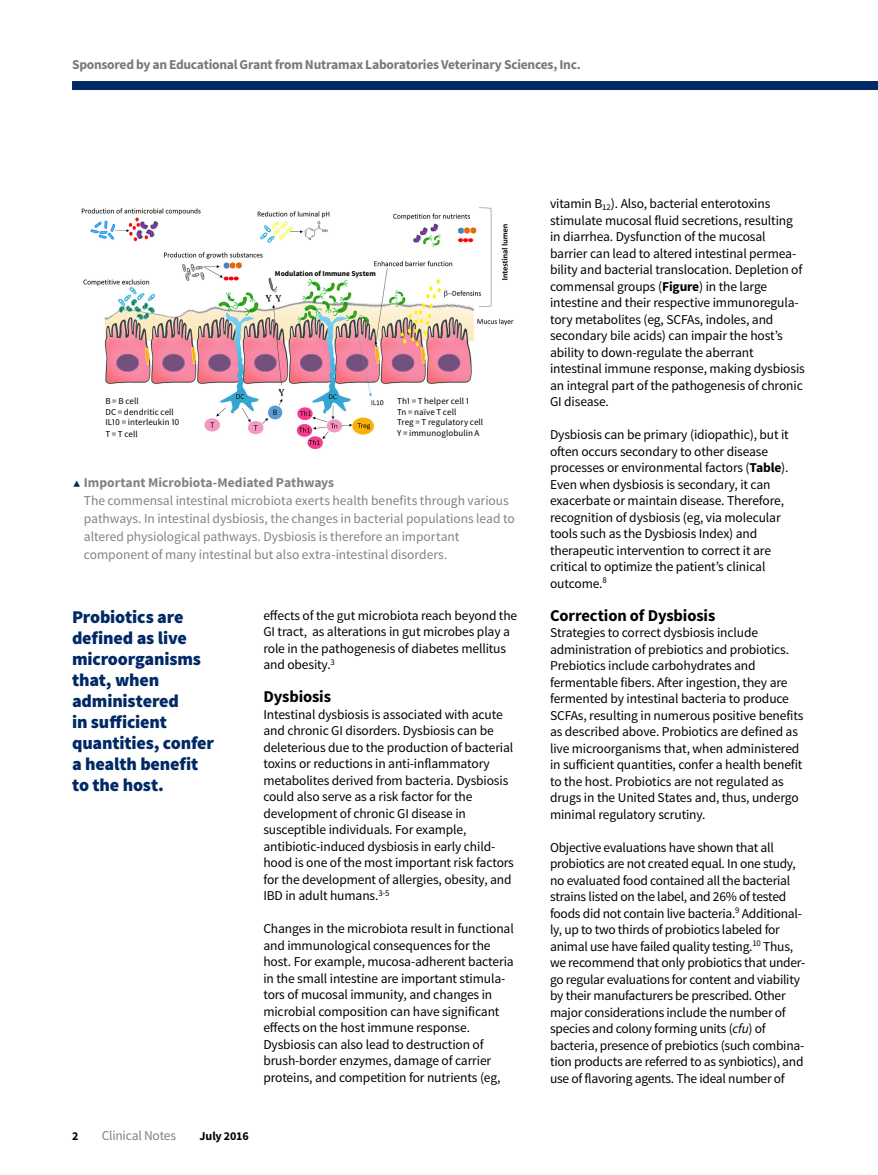
<style>
.page{position:relative;width:878px;height:1175px;background:#fff}
.page>*{position:absolute;margin:0;border:0;box-sizing:border-box;transform-origin:0 0}
.t1{font:900 18px/21px "Source Sans Pro";letter-spacing:-.01em;color:#002965}
.t2{font:700 16.5px "Source Sans Pro";letter-spacing:-.01em;color:#000}
.t3{font:13.5px/16.5px "Source Sans Pro";letter-spacing:-.01em;color:#000}
.t4{font:13.5px/18px "Source Sans Pro";letter-spacing:-.005em;color:#808285}
.t5{font:700 13.5px "Source Sans Pro";letter-spacing:-.02em;color:#77787b}
.t6{font:700 12px "Source Sans Pro";letter-spacing:-.01em;color:#000}
.t7{font:9px/10.5px "Source Sans Pro";letter-spacing:.01em;color:#000}
.t8{font:700 7.5px "Source Sans Pro";letter-spacing:.005em;color:#000}
.s1{font-weight:700}
.s2{font-style:italic}
</style>
<div class="page">
<div style="left:72px;top:81px;width:805px;height:9px;background:#002965"></div>
<img style="left:81px;top:207px;width:433px;height:242px">
<div style="left:275px;top:270px;width:103px;height:8px;background:#fff"></div>
<p class="t5" style="left:72px;top:55px;width:510px">Sponsored by an Educational Grant from Nutramax Laboratories Veterinary Sciences, Inc.</p>
<p class="t7" style="left:105px;top:396px;width:76px">B = B cell<br>DC = dendritic cell<br>IL10 = interleukin 10</p>
<p class="t7" style="left:105px;top:429px;width:34px">T = T cell</p>
<p class="t8" style="left:275px;top:268px;width:102px">Modulation of Immune System</p>
<p class="t7" style="left:397px;top:396px;width:88px">Th1 = T helper cell 1<br>Tn = naïve T cell<br>Treg = T regulatory cell<br>Y = immunoglobulin A</p>
<p class="t4" style="left:84px;top:473px;width:432px"><span class="s1">Important Microbiota-Mediated Pathways<br></span>The commensal intestinal microbiota exerts health benefits through various pathways. In intestinal dysbiosis, the changes in bacterial populations lead to altered physiological pathways. Dysbiosis is therefore an important component of many intestinal but also extra-intestinal disorders.</p>
<p class="t1" style="left:72px;top:607px;width:144px">Probiotics are defined as live microorganisms that, when administered<br>in sufficient quantities, confer a health benefit to the host.</p>
<p class="t3" style="left:263px;top:607px;width:255px">effects of the gut microbiota reach beyond the GI tract, as alterations in gut microbes play a role in the pathogenesis of diabetes mellitus and obesity.<sup>3</sup></p>
<p class="t2" style="left:263px;top:686px;width:69px">Dysbiosis</p>
<p class="t3" style="left:263px;top:706px;width:252px">Intestinal dysbiosis is associated with acute and chronic GI disorders. Dysbiosis can be deleterious due to the production of bacterial toxins or reductions in anti-inflammatory metabolites derived from bacteria. Dysbiosis could also serve as a risk factor for the development of chronic GI disease in susceptible individuals. For example, antibiotic-induced dysbiosis in early child&shy;hood is one of the most important risk factors for the development of allergies, obesity, and IBD in adult humans.<sup>3-5</sup></p>
<p class="t3" style="left:263px;top:920px;width:252px">Changes in the microbiota result in functional and immunological consequences for the host. For example, mucosa-adherent bacteria in the small intestine are important stimula&shy;tors of mucosal immunity, and changes in microbial composition can have significant effects on the host immune response.<br>Dysbiosis can also lead to destruction of brush-border enzymes, damage of carrier proteins, and competition for nutrients (eg,</p>
<p class="t6" style="left:72px;top:1128px;width:8px">2</p>
<p class="t4" style="left:102px;top:1126px;width:76px">Clinical Notes</p>
<p class="t6" style="left:199px;top:1128px;width:51px">July 2016</p>
<p class="t3" style="left:550px;top:195px;width:256px">vitamin B<sub>12</sub>). Also, bacterial enterotoxins stimulate mucosal fluid secretions, resulting in diarrhea. Dysfunction of the mucosal barrier can lead to altered intestinal permea&shy;bility and bacterial translocation. Depletion of commensal groups (<span class="s1">Figure</span>) in the large intestine and their respective immunoregula&shy;tory metabolites (eg, SCFAs, indoles, and secondary bile acids) can impair the host’s ability to down-regulate the aberrant intestinal immune response, making dysbiosis an integral part of the pathogenesis of chronic GI disease.</p>
<p class="t3" style="left:550px;top:426px;width:240px">Dysbiosis can be primary (idiopathic), but it often occurs secondary to other disease processes or environmental factors (<span class="s1">Table</span>).<br>Even when dysbiosis is secondary, it can exacerbate or maintain disease. Therefore, recognition of dysbiosis (eg, via molecular tools such as the Dysbiosis Index) and therapeutic intervention to correct it are critical to optimize the patient’s clinical outcome.<sup>8</sup></p>
<p class="t2" style="left:550px;top:604px;width:167px">Correction of Dysbiosis</p>
<p class="t3" style="left:550px;top:624px;width:255px">Strategies to correct dysbiosis include administration of prebiotics and probiotics.<br>Prebiotics include carbohydrates and fermentable fibers. After ingestion, they are fermented by intestinal bacteria to produce SCFAs, resulting in numerous positive benefits as described above. Probiotics are defined as live microorganisms that, when administered in sufficient quantities, confer a health benefit to the host. Probiotics are not regulated as drugs in the United States and, thus, undergo minimal regulatory scrutiny.</p>
<p class="t3" style="left:550px;top:839px;width:257px">Objective evaluations have shown that all probiotics are not created equal. In one study, no evaluated food contained all the bacterial strains listed on the label, and 26% of tested foods did not contain live bacteria.<sup>9</sup> Additional&shy;ly, up to two thirds of probiotics labeled for animal use have failed quality testing.<sup>10</sup> Thus, we recommend that only probiotics that under&shy;go regular evaluations for content and viability by their manufacturers be prescribed. Other major considerations include the number of species and colony forming units (<span class="s2">cfu</span>) of bacteria, presence of prebiotics (such combina&shy;tion products are referred to as synbiotics), and use of flavoring agents. The ideal number of</p>
</div>
